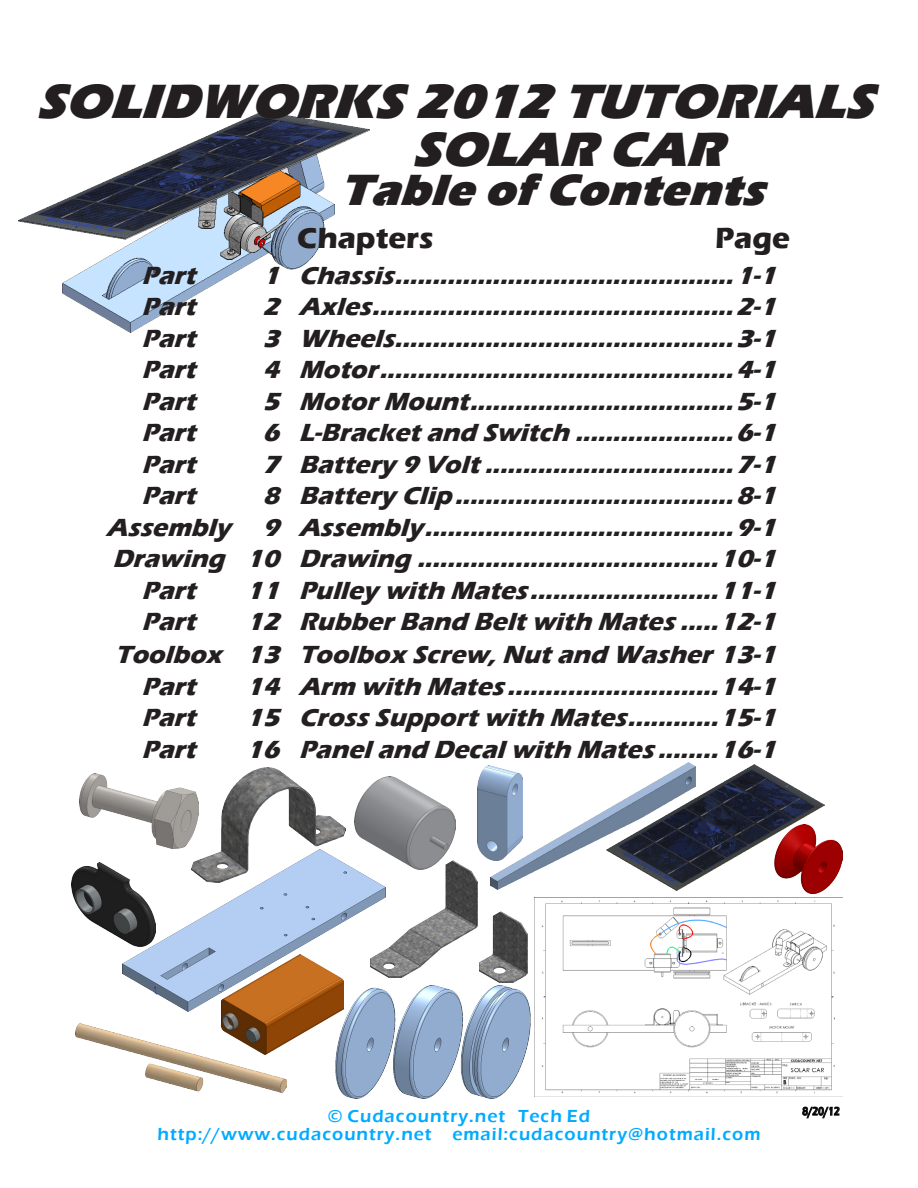
<style>
.page{position:relative;width:918px;height:1188px;background:#fff}
.page>*{position:absolute;margin:0;border:0;box-sizing:border-box;transform-origin:0 0}
.Headline_TOC{font:italic 900 49.5px "Eras ITC";color:#231f20}
.Headline_sub_TOC{font:italic 900 45px "Eras ITC";color:#231f20}
.t1{font:700 30px "Eras ITC";color:#231f20}
.Body_TOC{font:italic 700 25.5px "Eras ITC";color:#231f20}
.Web{font:600 18px "Eras ITC";letter-spacing:.055em;color:#00abff}
.Date{font:600 12px "Eras ITC";color:#000;scale:.8 1}
</style>
<div class="page">
<img style="left:19px;top:111px;width:351px;height:221px">
<img style="left:221px;top:1012px;width:114px;height:31px">
<img style="left:123px;top:864px;width:247px;height:148px">
<img style="left:535px;top:897px;width:307px;height:200px">
<img style="left:370px;top:862px;width:108px;height:116px">
<img style="left:480px;top:911px;width:48px;height:72px">
<img style="left:355px;top:777px;width:101px;height:93px">
<img style="left:191px;top:767px;width:155px;height:115px">
<img style="left:71px;top:863px;width:85px;height:83px">
<img style="left:805px;top:839px;width:38px;height:54px">
<svg style="left:802px;top:1106px;width:38px;height:13px"></svg>
<img style="left:76px;top:1023px;width:210px;height:70px">
<img style="left:335px;top:986px;width:195px;height:112px">
<img style="left:675px;top:764px;width:149px;height:127px">
<img style="left:478px;top:765px;width:12px;height:95px">
<img style="left:490px;top:762px;width:206px;height:128px">
<img style="left:79px;top:773px;width:120px;height:75px">
<p class="Headline_TOC" style="left:37px;top:73px;width:854px">SOLIDWORKS 2012 TUTORIALS</p>
<p class="Headline_TOC" style="left:412px;top:121px;width:328px">SOLAR CAR</p>
<p class="Headline_sub_TOC" style="left:340px;top:164px;width:440px">Table ofContents</p>
<p class="t1" style="left:297px;top:220px;width:138px">Chapters</p>
<p class="t1" style="left:715px;top:220px;width:76px">Page</p>
<p class="Body_TOC" style="left:142px;top:260px;width:62px">Part</p>
<p class="Body_TOC" style="left:263px;top:260px;width:522px">1 Chassis.............................................1-1</p>
<p class="Body_TOC" style="left:142px;top:292px;width:62px">Part</p>
<p class="Body_TOC" style="left:263px;top:292px;width:522px">2 Axles................................................2-1</p>
<p class="Body_TOC" style="left:142px;top:323px;width:62px">Part</p>
<p class="Body_TOC" style="left:263px;top:323px;width:522px">3 Wheels.............................................3-1</p>
<p class="Body_TOC" style="left:142px;top:355px;width:62px">Part</p>
<p class="Body_TOC" style="left:263px;top:355px;width:522px">4 Motor...............................................4-1</p>
<p class="Body_TOC" style="left:142px;top:386px;width:62px">Part</p>
<p class="Body_TOC" style="left:263px;top:386px;width:522px">5 MotorMount...................................5-1</p>
<p class="Body_TOC" style="left:142px;top:418px;width:62px">Part</p>
<p class="Body_TOC" style="left:263px;top:418px;width:522px">6 L-Bracketand Switch .....................6-1</p>
<p class="Body_TOC" style="left:142px;top:449px;width:62px">Part</p>
<p class="Body_TOC" style="left:263px;top:449px;width:522px">7 Battery 9 Volt .................................7-1</p>
<p class="Body_TOC" style="left:142px;top:481px;width:62px">Part</p>
<p class="Body_TOC" style="left:263px;top:481px;width:522px">8 Battery Clip.....................................8-1</p>
<p class="Body_TOC" style="left:107px;top:512px;width:125px">Assembly</p>
<p class="Body_TOC" style="left:263px;top:512px;width:522px">9 Assembly.........................................9-1</p>
<p class="Body_TOC" style="left:113px;top:544px;width:672px">Drawing 10 Drawing ........................................10-1</p>
<p class="Body_TOC" style="left:142px;top:575px;width:62px">Part</p>
<p class="Body_TOC" style="left:246px;top:575px;width:539px">11 Pulley with Mates.........................11-1</p>
<p class="Body_TOC" style="left:142px;top:607px;width:62px">Part</p>
<p class="Body_TOC" style="left:246px;top:607px;width:539px">12 RubberBand Beltwith Mates .....12-1</p>
<p class="Body_TOC" style="left:115px;top:640px;width:670px">Toolbox 13 Toolbox Screw,Nutand Washer 13-1</p>
<p class="Body_TOC" style="left:142px;top:671px;width:62px">Part</p>
<p class="Body_TOC" style="left:246px;top:671px;width:539px">14 Arm with Mates ............................14-1</p>
<p class="Body_TOC" style="left:142px;top:703px;width:62px">Part</p>
<p class="Body_TOC" style="left:246px;top:703px;width:539px">15 CrossSupportwith Mates............15-1</p>
<p class="Body_TOC" style="left:142px;top:734px;width:62px">Part</p>
<p class="Body_TOC" style="left:246px;top:734px;width:539px">16 Paneland Decalwith Mates ........16-1</p>
<p class="Web" style="left:328px;top:1106px;width:264px">© Cudacountry.net Tech Ed</p>
<p class="Date" style="left:802px;top:1104px;width:48px">8/20/12</p>
<p class="Web" style="left:158px;top:1124px;width:604px">http://www.cudacountry.net email:cudacountry@hotmail.com</p>
</div>
